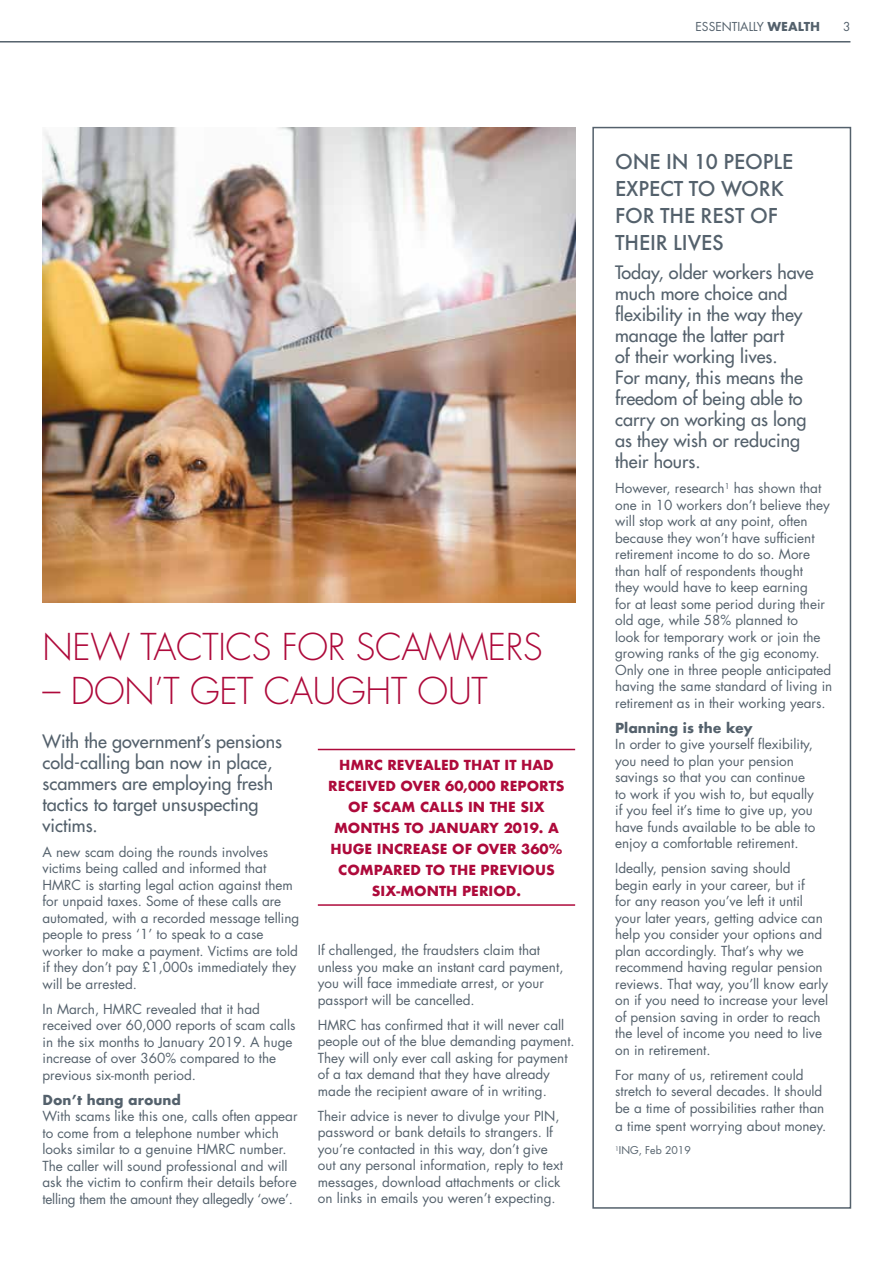
<style>
.page{position:relative;width:893px;height:1263px;background:#fff}
.page>*{position:absolute;margin:0;border:0;box-sizing:border-box;transform-origin:0 0}
.t1{font:300 36px "Futura LT";letter-spacing:-.01em;color:#ae0a3b}
.t2{font:500 22.5px/27px "Futura T";letter-spacing:-.005em;color:#54616c}
.t3{font:18px/21px "Futura";color:#54616c}
.t4{font:13.5px/16.5px "Futura";color:#54616c}
.t5{font:700 13.5px/21px "Futura";color:#ae0a3b;text-align:center}
.t6{font:700 13.5px "Futura";color:#54616c}
.t7{font:12px "Futura";color:#54616c}
.t8{font:10.5px "Futura";color:#54616c}
.s1{font-weight:700}
</style>
<div class="page">
<hr style="left:0;top:41px;width:850px;height:2px;background:#54616c">
<img style="left:43px;top:128px;width:532px;height:474px">
<div style="left:592px;top:127px;width:259px;height:1082px;border:2px solid #54616c"></div>
<hr style="left:318px;top:749px;width:257px;height:1px;background:#ae0a3b">
<hr style="left:318px;top:904px;width:257px;height:2px;background:#ae0a3b">
<p class="t7" style="left:695px;top:18px;width:126px">ESSENTIALLY <span class="s1">WEALTH</span></p>
<p class="t7" style="left:843px;top:18px;width:9px">3</p>
<h1 class="t1" style="left:43px;top:625px;width:502px">NEW TACTICS FOR SCAMMERS</h1>
<h1 class="t1" style="left:43px;top:668px;width:447px">– DON’T GET CAUGHT OUT</h1>
<h3 class="t3" style="left:43px;top:730px;width:241px">With the government’s pensions cold-calling ban now in place, scammers are employing fresh tactics to target unsuspecting victims.</h3>
<p class="t4" style="left:43px;top:843px;width:258px">A new scam doing the rounds involves victims being called and informed that HMRC is starting legal action against them for unpaid taxes. Some of these calls are automated, with a recorded message telling people to press ‘1’ to speak to a case worker to make a payment. Victims are told if they don’t pay £1,000s immediately they will be arrested.</p>
<p class="t4" style="left:43px;top:1000px;width:254px">In March, HMRC revealed that it had received over 60,000 reports of scam calls in the six months to January 2019. A huge increase of over 360% compared to the previous six-month period.</p>
<p class="t6" style="left:43px;top:1090px;width:140px">Don’t hang around</p>
<p class="t4" style="left:43px;top:1108px;width:257px">With scams like this one, calls often appear to come from a telephone number which looks similar to a genuine HMRC number.<br>The caller will sound professional and will ask the victim to confirm their details before telling them the amount they allegedly ‘owe’.</p>
<p class="t5" style="left:328px;top:754px;width:238px">HMRC REVEALED THAT IT HAD<br>RECEIVED OVER 60,000 REPORTS<br>OF SCAM CALLS IN THE SIX<br>MONTHS TO JANUARY 2019. A<br>HUGE INCREASE OF OVER 360%<br>COMPARED TO THE PREVIOUS<br>SIX-MONTH PERIOD.</p>
<p class="t4" style="left:318px;top:942px;width:247px">If challenged, the fraudsters claim that unless you make an instant card payment, you will face immediate arrest, or your passport will be cancelled.</p>
<p class="t4" style="left:318px;top:1016px;width:258px">HMRC has confirmed that it will never call people out of the blue demanding payment.<br>They will only ever call asking for payment of a tax demand that they have already made the recipient aware of in writing.</p>
<p class="t4" style="left:318px;top:1107px;width:247px">Their advice is never to divulge your PIN, password or bank details to strangers. If you’re contacted in this way, don’t give out any personal information, reply to text messages, download attachments or click on links in emails you weren’t expecting.</p>
<h2 class="t2" style="left:615px;top:147px;width:180px">ONE IN 10 PEOPLE<br>EXPECT TO WORK<br>FOR THE REST OF<br>THEIR LIVES</h2>
<h3 class="t3" style="left:615px;top:262px;width:200px">Today, older workers have much more choice and flexibility in the way they manage the latter part<br>of their working lives.<br>For many, this means the freedom of being able to carry on working as long as they wish or reducing their hours.</h3>
<p class="t4" style="left:615px;top:480px;width:219px">However, research<sup>1</sup> has shown that one in 10 workers don’t believe they will stop work at any point, often because they won’t have sufficient retirement income to do so. More than half of respondents thought<br>they would have to keep earning<br>for at least some period during their old age, while 58% planned to<br>look for temporary work or join the growing ranks of the gig economy.<br>Only one in three people anticipated having the same standard of living in retirement as in their working years.</p>
<p class="t6" style="left:615px;top:718px;width:139px">Planning is the key</p>
<p class="t4" style="left:615px;top:736px;width:202px">In order to give yourself flexibility, you need to plan your pension savings so that you can continue to work if you wish to, but equally if you feel it’s time to give up, you have funds available to be able to enjoy a comfortable retirement.</p>
<p class="t4" style="left:615px;top:860px;width:214px">Ideally, pension saving should<br>begin early in your career, but if<br>for any reason you’ve left it until your later years, getting advice can help you consider your options and plan accordingly. That’s why we recommend having regular pension reviews. That way, you’ll know early on if you need to increase your level of pension saving in order to reach the level of income you need to live on in retirement.</p>
<p class="t4" style="left:615px;top:1066px;width:211px">For many of us, retirement could stretch to several decades. It should be a time of possibilities rather than</p>
<p class="t4" style="left:615px;top:1117px;width:213px">a time spent worrying about money.</p>
<p class="t8" style="left:615px;top:1143px;width:77px"><sup>1</sup>ING, Feb 2019</p>
</div>
